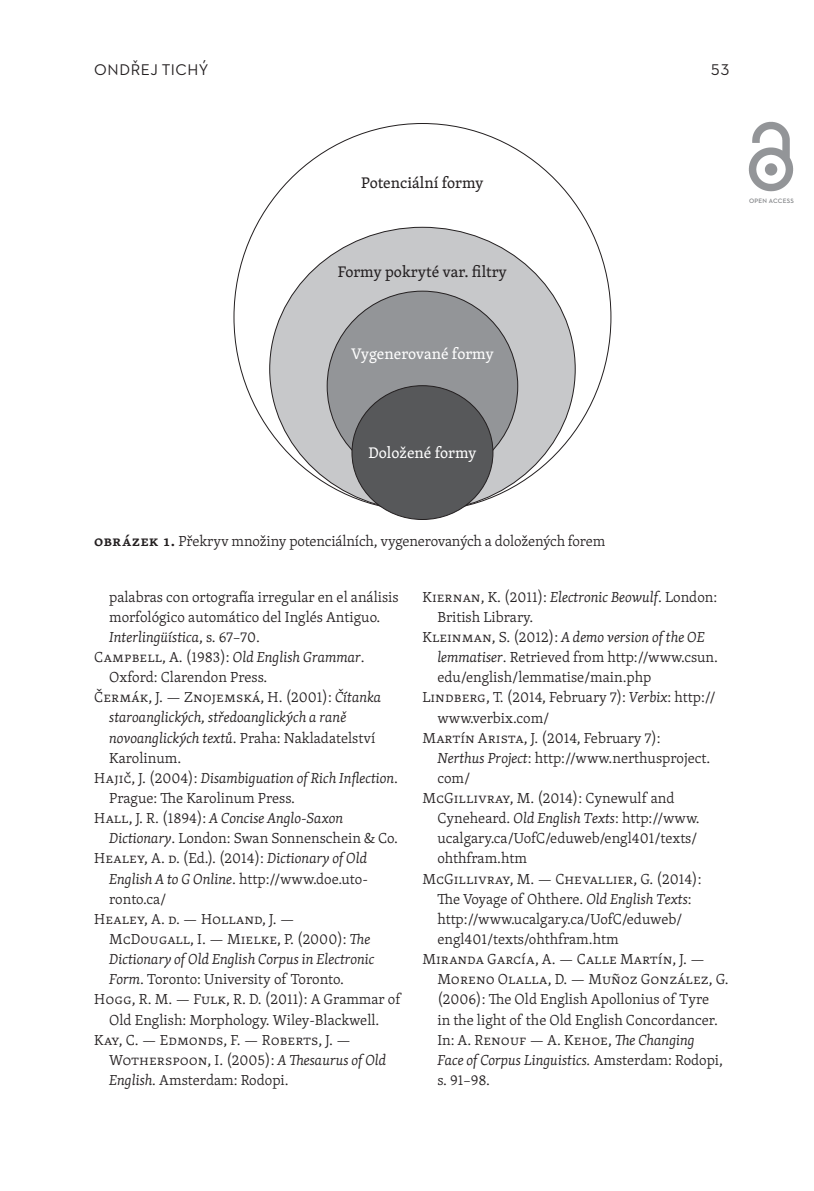
<style>
.page{position:relative;width:814px;height:1191px;background:#fff}
.page>*{position:absolute;margin:0;border:0;box-sizing:border-box;transform-origin:0 0}
.t1{font:15.75px "Skolar PE";color:#231f20}
.t2{font:15.75px "Skolar PE";color:#fff}
.t3{font:15.75px "Neutraface 2 Text";color:#231f20}
.t4{font:300 14.88px "Skolar PE";color:#231f20}
.t5{font:italic 300 14.88px "Skolar PE";color:#231f20}
.t6{font:600 6.48px "Neutraface 2 Text";letter-spacing:.035em;color:#808285}
.s1{font-weight:600}
.s2{font-style:normal}
.s3{font-style:italic}
</style>
<div class="page">
<div style="left:270px;top:227px;width:305px;height:284px;background:#c7c8ca;border-radius:50%"></div>
<div style="left:327px;top:291px;width:190px;height:190px;background:#939598;border-radius:50%"></div>
<div style="left:352px;top:386px;width:141px;height:133px;background:#57585a;border-radius:50%"></div>
<img style="left:748px;top:122px;width:45px;height:70px">
<p class="t3" style="left:94px;top:60px;width:13px">OND</p>
<p class="t3" style="left:131px;top:60px;width:41px">ŘEJ TICH</p>
<p class="t3" style="left:199px;top:60px;width:11px">Ý</p>
<p class="t3" style="left:710px;top:60px;width:20px">53</p>
<p class="t1" style="left:361px;top:171px;width:124px">Potenciální formy</p>
<p class="t1" style="left:338px;top:260px;width:171px">Formy pokryté var. filtry</p>
<p class="t2" style="left:351px;top:342px;width:144px">Vygenerované formy</p>
<p class="t6" style="left:749px;top:197px;width:47px">OPEN ACCESS</p>
<p class="t2" style="left:368px;top:441px;width:110px">Doložené formy</p>
<p class="t4" style="left:94px;top:530px;width:512px"><span class="s1">obrázek 1.</span> Překryv množiny potenciálních, vygenerovaných a doložených forem</p>
<p class="t4" style="left:109px;top:586px;width:291px">palabras con ortografía irregular en el análisis</p>
<p class="t4" style="left:109px;top:606px;width:273px">morfológico automático del Inglés Antiguo.</p>
<p class="t5" style="left:109px;top:625px;width:152px">Interlingüística<span class="s2">, s. 67–70.</span></p>
<p class="t4" style="left:94px;top:646px;width:272px">Campbell, A. (1983): <span class="s3">Old English Grammar</span>.</p>
<p class="t4" style="left:109px;top:666px;width:159px">Oxford: Clarendon Press.</p>
<p class="t4" style="left:94px;top:686px;width:288px">Čermák, J. — Znojemská, H. (2001): <span class="s3">Čítanka</span></p>
<p class="t5" style="left:109px;top:706px;width:238px">staroanglických, středoanglických a raně</p>
<p class="t4" style="left:109px;top:727px;width:268px"><span class="s3">novoanglických textů</span>. Praha: Nakladatelství</p>
<p class="t4" style="left:109px;top:747px;width:74px">Karolinum.</p>
<p class="t5" style="left:94px;top:766px;width:305px"><span class="s2">Hajič, J. (2004):</span> Disambiguation of Rich Inflection<span class="s2">.</span></p>
<p class="t4" style="left:109px;top:787px;width:187px">Prague: The Karolinum Press.</p>
<p class="t5" style="left:94px;top:807px;width:250px"><span class="s2">Hall, J. R. (1894):</span> A Concise Anglo-Saxon</p>
<p class="t4" style="left:109px;top:827px;width:290px"><span class="s3">Dictionary</span>. London: Swan Sonnenschein &amp; Co.</p>
<p class="t4" style="left:94px;top:847px;width:274px">Healey, A. d. (Ed.). (2014): <span class="s3">Dictionary of Old</span></p>
<p class="t4" style="left:109px;top:867px;width:260px"><span class="s3">English A to G Online</span>. http://www.doe.uto-</p>
<p class="t4" style="left:109px;top:888px;width:59px">ronto.ca/</p>
<p class="t4" style="left:94px;top:908px;width:202px">Healey, A. d. — Holland, J. —</p>
<p class="t4" style="left:109px;top:928px;width:262px">McDougall, I. — Mielke, P. (2000): <span class="s3">The</span></p>
<p class="t5" style="left:109px;top:947px;width:267px">Dictionary of Old English Corpus in Electronic</p>
<p class="t4" style="left:109px;top:968px;width:236px"><span class="s3">Form</span>. Toronto: University of Toronto.</p>
<p class="t4" style="left:94px;top:988px;width:309px">Hogg, R. M. — Fulk, R. D. (2011): A Grammar of</p>
<p class="t4" style="left:109px;top:1008px;width:272px">Old English: Morphology. Wiley-Blackwell.</p>
<p class="t4" style="left:94px;top:1028px;width:258px">Kay, C. — Edmonds, F. — Roberts, J. —</p>
<p class="t4" style="left:109px;top:1049px;width:279px">Wotherspoon, I. (2005): <span class="s3">A Thesaurus of Old</span></p>
<p class="t4" style="left:109px;top:1069px;width:181px"><span class="s3">English.</span> Amsterdam: Rodopi.</p>
<p class="t4" style="left:422px;top:586px;width:296px">Kiernan, K. (2011): <span class="s3">Electronic Beowulf</span>. London:</p>
<p class="t4" style="left:437px;top:606px;width:97px">British Library.</p>
<p class="t5" style="left:422px;top:625px;width:284px"><span class="s2">Kleinman, S. (2012):</span> A demo version of the OE</p>
<p class="t4" style="left:437px;top:646px;width:282px"><span class="s3">lemmatiser</span>. Retrieved from http://www.csun.</p>
<p class="t4" style="left:437px;top:666px;width:215px">edu/english/lemmatise/main.php</p>
<p class="t4" style="left:422px;top:686px;width:295px">Lindberg, T. (2014, February 7): <span class="s3">Verbix</span>: http://</p>
<p class="t4" style="left:437px;top:706px;width:114px">www.verbix.com/</p>
<p class="t4" style="left:422px;top:727px;width:240px">Martín Arista, J. (2014, February 7):</p>
<p class="t4" style="left:437px;top:747px;width:274px"><span class="s3">Nerthus Project</span>: http://www.nerthusproject.</p>
<p class="t4" style="left:437px;top:767px;width:34px">com/</p>
<p class="t4" style="left:422px;top:787px;width:253px">McGillivray, M. (2014): Cynewulf and</p>
<p class="t4" style="left:437px;top:807px;width:264px">Cyneheard. <span class="s3">Old English Texts</span>: http://www.</p>
<p class="t4" style="left:437px;top:827px;width:261px">ucalgary.ca/UofC/eduweb/engl401/texts/</p>
<p class="t4" style="left:437px;top:847px;width:91px">ohthfram.htm</p>
<p class="t4" style="left:422px;top:867px;width:280px">McGillivray, M. — Chevallier, G. (2014):</p>
<p class="t4" style="left:437px;top:888px;width:256px">The Voyage of Ohthere. <span class="s3">Old English Texts</span>:</p>
<p class="t4" style="left:437px;top:908px;width:246px">http://www.ucalgary.ca/UofC/eduweb/</p>
<p class="t4" style="left:437px;top:928px;width:183px">engl401/texts/ohthfram.htm</p>
<p class="t4" style="left:422px;top:948px;width:284px">Miranda García, A. — Calle Martín, J. —</p>
<p class="t4" style="left:437px;top:968px;width:293px">Moreno Olalla, D. — Muñoz González, G.</p>
<p class="t4" style="left:437px;top:988px;width:273px">(2006): The Old English Apollonius of Tyre</p>
<p class="t4" style="left:437px;top:1008px;width:282px">in the light of the Old English Concordancer.</p>
<p class="t4" style="left:437px;top:1028px;width:259px">In: A. Renouf — A. Kehoe, <span class="s3">The Changing</span></p>
<p class="t5" style="left:437px;top:1048px;width:287px">Face of Corpus Linguistics. <span class="s2">Amsterdam: Rodopi,</span></p>
<p class="t4" style="left:437px;top:1069px;width:54px">s. 91–98.</p>
</div>
